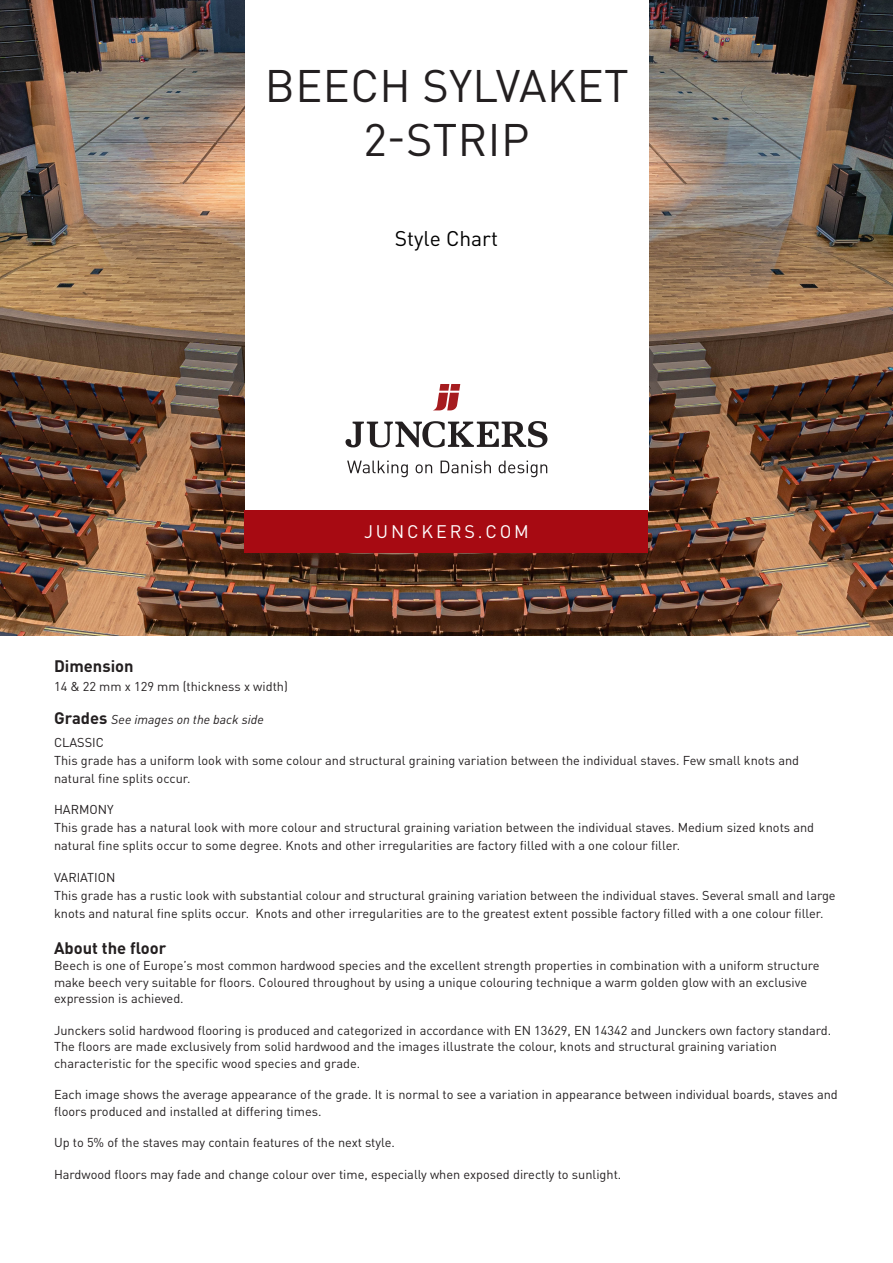
<style>
.page{position:relative;width:893px;height:1263px;background:#fff}
.page>*{position:absolute;margin:0;border:0;box-sizing:border-box;transform-origin:0 0}
.t1{font:45px "DIN Pro";letter-spacing:.01em;color:#231f20}
.Subtitle{font:21px "DIN Pro";color:#000}
.Webadress{font:18px "DIN Pro";letter-spacing:.16em;color:#fff}
.t2{font:700 16.5px "DIN Pro";color:#231f20}
.t3{font:12.75px/18px "DIN Pro";color:#231f20}
.t4{font:italic 12.75px/22.5px "DIN Pro";color:#231f20}
.s1{font-weight:700;font-style:normal;font-size:16.5px}
.s2{font-style:normal}
</style>
<div class="page">
<img style="left:0;top:0;width:893px;height:636px">
<div style="left:244px;top:0;width:404px;height:510px;background:#fff"></div>
<div style="left:244px;top:510px;width:404px;height:43px;background:#a70a12"></div>
<svg style="left:434px;top:384px;width:26px;height:26px"></svg>
<svg style="left:345px;top:421px;width:202px;height:26px"></svg>
<svg style="left:347px;top:461px;width:200px;height:16px"></svg>
<p class="t1" style="left:265px;top:52px;width:365px">BEECH SYLVAKET</p>
<p class="t1" style="left:363px;top:106px;width:167px">2-STRIP</p>
<p class="Subtitle" style="left:395px;top:223px;width:105px">Style Chart</p>
<p class="Webadress" style="left:364px;top:518px;width:166px">JUNCKERS.COM</p>
<p class="t2" style="left:54px;top:653px;width:81px">Dimension</p>
<p class="t3" style="left:54px;top:677px;width:235px">14 &amp; 22 mm x 129 mm (thickness x width)</p>
<p class="t4" style="left:54px;top:708px;width:211px"><span class="s1">Grades</span> See images on the back side<br><span class="s2">CLASSIC</span></p>
<p class="t3" style="left:54px;top:750px;width:747px">This grade has a uniform look with some colour and structural graining variation between the individual staves. Few small knots and natural fine splits occur.</p>
<p class="t3" style="left:54px;top:800px;width:762px">HARMONY<br>This grade has a natural look with more colour and structural graining variation between the individual staves. Medium sized knots and natural fine splits occur to some degree. Knots and other irregularities are factory filled with a one colour filler.</p>
<p class="t3" style="left:54px;top:867px;width:783px">VARIATION<br>This grade has a rustic look with substantial colour and structural graining variation between the individual staves. Several small and large knots and natural fine splits occur. Knots and other irregularities are to the greatest extent possible factory filled with a one colour filler.</p>
<p class="t2" style="left:54px;top:935px;width:114px">About the floor</p>
<p class="t3" style="left:54px;top:956px;width:767px;line-height:16.5px">Beech is one of Europe’s most common hardwood species and the excellent strength properties in combination with a uniform structure make beech very suitable for floors. Coloured throughout by using a unique colouring technique a warm golden glow with an exclusive expression is achieved.</p>
<p class="t3" style="left:54px;top:1021px;width:779px;line-height:16.5px">Junckers solid hardwood flooring is produced and categorized in accordance with EN 13629, EN 14342 and Junckers own factory standard.<br>The floors are made exclusively from solid hardwood and the images illustrate the colour, knots and structural graining variation characteristic for the specific wood species and grade.</p>
<p class="t3" style="left:54px;top:1085px;width:785px;line-height:16.5px">Each image shows the average appearance of the grade. It is normal to see a variation in appearance between individual boards, staves and floors produced and installed at differing times.</p>
<p class="t3" style="left:54px;top:1133px;width:342px">Up to 5% of the staves may contain features of the next style.</p>
<p class="t3" style="left:54px;top:1164px;width:569px">Hardwood floors may fade and change colour over time, especially when exposed directly to sunlight.</p>
</div>
